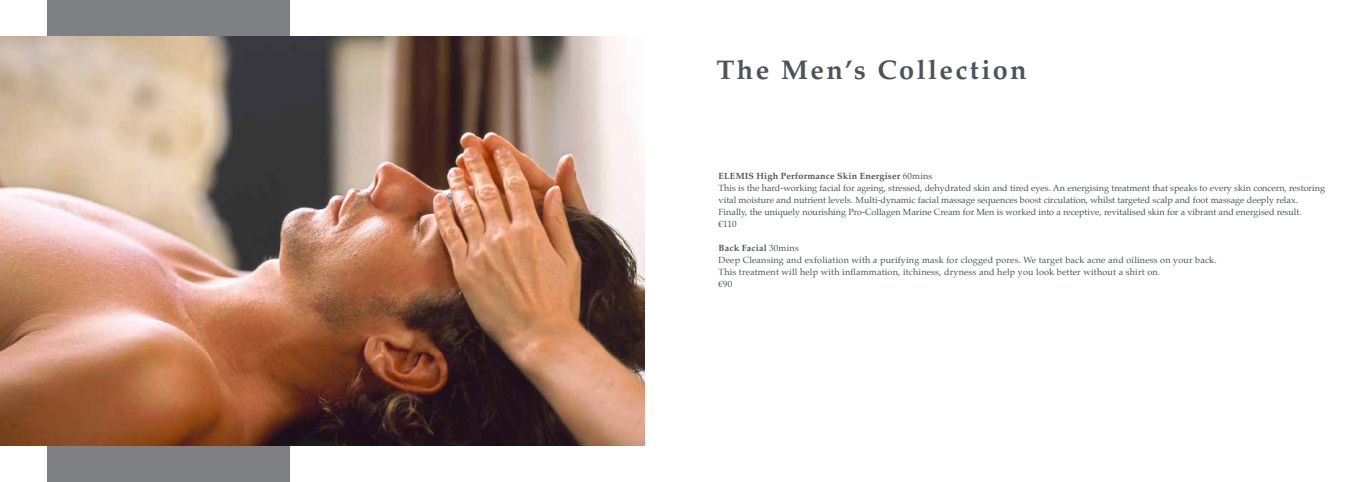
<style>
.page{position:relative;width:1361px;height:482px;background:#fff}
.page>*{position:absolute;margin:0;border:0;box-sizing:border-box;transform-origin:0 0}
.t1{font:700 27px "Palatino";letter-spacing:.09em;color:#4c5359}
.t2{font:9px/12px "Palatino";color:#4c5359}
.t3{font:9px/12px "Palatino";letter-spacing:.02em;color:#4c5359}
.s1{font-weight:700}
</style>
<div class="page">
<div style="left:47px;top:0;width:242px;height:482px;background:#7e8083"></div>
<img style="left:0;top:36px;width:644px;height:410px">
<h1 class="t1" style="left:716px;top:47px;width:312px">The Men’s Collection</h1>
<p class="t2" style="left:718px;top:170px;width:608px"><span class="s1">ELEMIS High Performance Skin Energiser</span> 60mins<br>This is the hard-working facial for ageing, stressed, dehydrated skin and tired eyes. An energising treatment that speaks to every skin concern, restoring vital moisture and nutrient levels. Multi-dynamic facial massage sequences boost circulation, whilst targeted scalp and foot massage deeply relax.<br>Finally, the uniquely nourishing Pro-Collagen Marine Cream for Men is worked into a receptive, revitalised skin for a vibrant and energised result.<br>€110</p>
<p class="t3" style="left:718px;top:242px;width:499px"><span class="s1">Back Facial</span> 30mins<br>Deep Cleansing and exfoliation with a purifying mask for clogged pores. We target back acne and oiliness on your back.<br>This treatment will help with inflammation, itchiness, dryness and help you look better without a shirt on.<br>€90</p>
</div>
